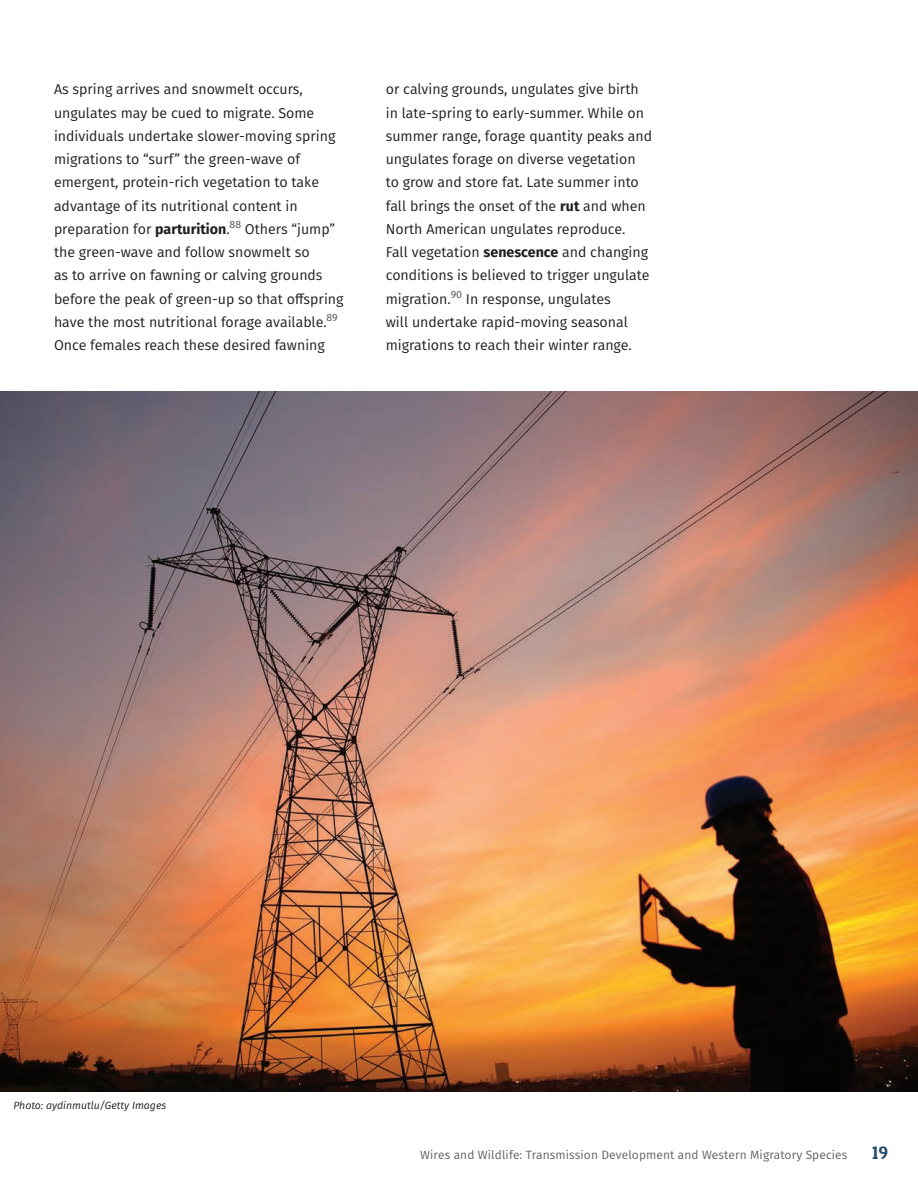
<style>
.page{position:relative;width:918px;height:1188px;background:#fff}
.page>*{position:absolute;margin:0;border:0;box-sizing:border-box;transform-origin:0 0}
.t1{font:18px "Patua One";color:#234c6e}
.t2{font:14.25px/23.2px "Fira Sans";color:#231f20}
.t3{font:12px "Fira Sans";letter-spacing:.01em;color:#636366}
.t4{font:italic 10.5px "Fira Sans";color:#231f20}
.s1{font-weight:700}
</style>
<div class="page">
<img style="left:0;top:392px;width:918px;height:700px">
<p class="t2" style="left:54px;top:77px;width:291px">As spring arrives and snowmelt occurs, ungulates may be cued to migrate. Some individuals undertake slower-moving spring migrations to “surf” the green-wave of emergent, protein-rich vegetation to take advantage of its nutritional content in preparation for <span class="s1">parturition</span>.<sup>88</sup> Others “jump” the green-wave and follow snowmelt so<br>as to arrive on fawning or calving grounds before the peak of green-up so that offspring have the most nutritional forage available.<sup>89<br></sup>Once females reach these desired fawning</p>
<p class="t2" style="left:386px;top:77px;width:268px">or calving grounds, ungulates give birth in late-spring to early-summer. While on summer range, forage quantity peaks and ungulates forage on diverse vegetation to grow and store fat. Late summer into fall brings the onset of the <span class="s1">rut</span> and when North American ungulates reproduce.<br>Fall vegetation <span class="s1">senescence</span> and changing conditions is believed to trigger ungulate migration.<sup>90</sup> In response, ungulates<br>will undertake rapid-moving seasonal migrations to reach their winter range.</p>
<p class="t4" style="left:13px;top:1098px;width:154px">Photo: aydinmutlu/Getty Images</p>
<p class="t3" style="left:420px;top:1146px;width:429px">Wires and Wildlife: Transmission Development and Western Migratory Species</p>
<p class="t1" style="left:872px;top:1142px;width:17px">19</p>
</div>
